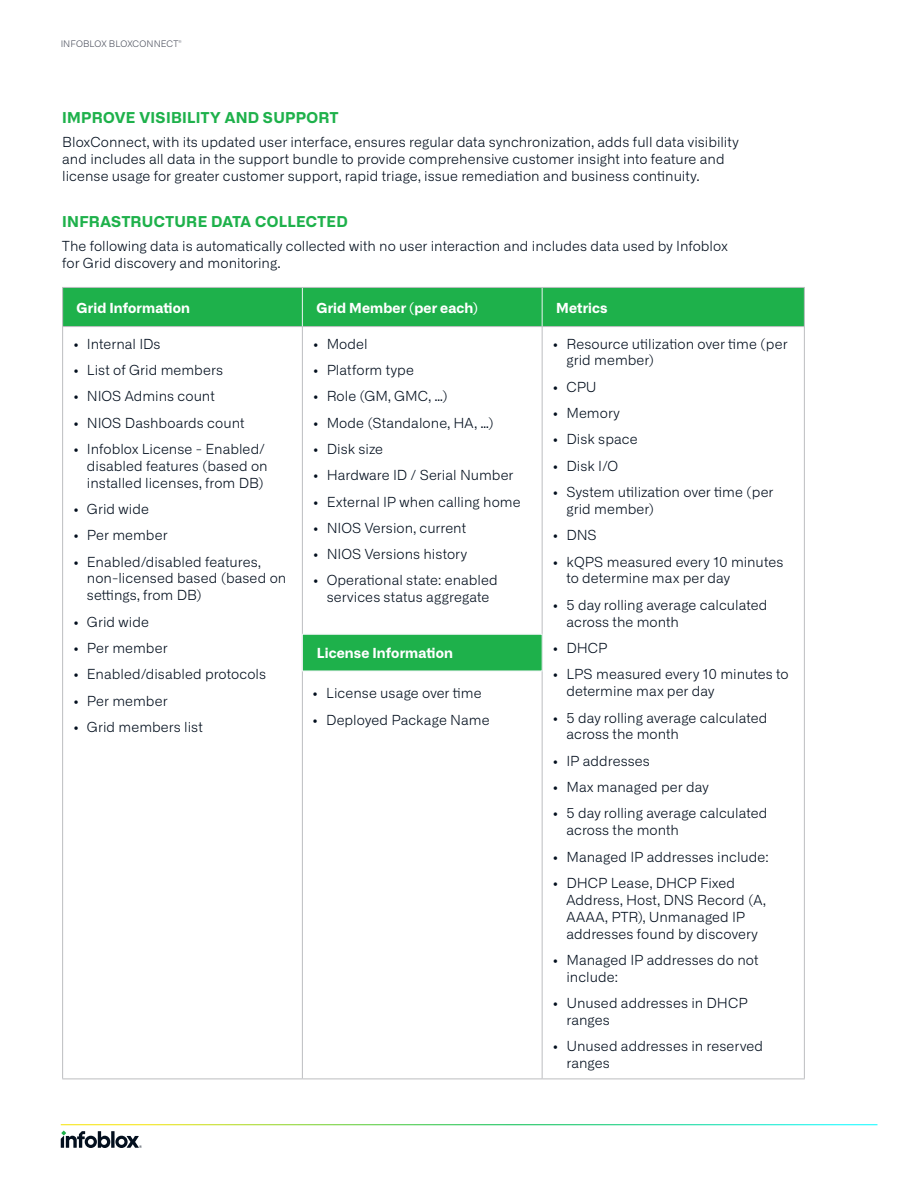
<style>
.page{position:relative;width:918px;height:1188px;background:#fff}
.page>*{position:absolute;margin:0;border:0;box-sizing:border-box;transform-origin:0 0}
.Heading_Level_1{font:700 15px "Alliance No.2";letter-spacing:.02em;color:#1eb14b}
.body_text{font:300 13.8px/16.8px "Alliance No.1";letter-spacing:.005em;color:#030f1e}
.Table_Header{font:700 13.8px "Alliance No.1";letter-spacing:.01em;color:#fff}
.t1{font:300 9px "Alliance No.1";letter-spacing:.005em;color:#4d515e}
</style>
<div class="page">
<svg style="left:61px;top:1131px;width:81px;height:17px"></svg>
<div style="left:63px;top:288px;width:741px;height:38px;background:#1eb14b"></div>
<hr style="left:62px;top:287px;width:240px;height:1px;background:#bcbdc0">
<hr style="left:62px;top:288px;width:1px;height:38px;background:#bcbdc0">
<hr style="left:302px;top:287px;width:240px;height:1px;background:#bcbdc0">
<hr style="left:542px;top:287px;width:263px;height:1px;background:#bcbdc0">
<hr style="left:804px;top:288px;width:1px;height:38px;background:#bcbdc0">
<hr style="left:62px;top:326px;width:240px;height:1px;background:#bcbdc0">
<hr style="left:62px;top:327px;width:1px;height:752px;background:#bcbdc0">
<hr style="left:302px;top:326px;width:240px;height:1px;background:#bcbdc0">
<hr style="left:302px;top:327px;width:1px;height:752px;background:#bcbdc0">
<hr style="left:542px;top:326px;width:263px;height:1px;background:#bcbdc0">
<hr style="left:542px;top:327px;width:1px;height:752px;background:#bcbdc0">
<hr style="left:804px;top:327px;width:1px;height:752px;background:#bcbdc0">
<hr style="left:62px;top:1079px;width:240px;height:1px;background:#bcbdc0">
<hr style="left:302px;top:1079px;width:240px;height:1px;background:#bcbdc0">
<hr style="left:542px;top:1079px;width:263px;height:1px;background:#bcbdc0">
<hr style="left:302px;top:288px;width:1px;height:38px;background:#edf3f3">
<hr style="left:542px;top:288px;width:1px;height:38px;background:#edf3f3">
<div style="left:302px;top:634px;width:241px;height:37px;background:#1eb14b;border:1px solid #edf3f3"></div>
<p class="t1" style="left:61px;top:39px;width:123px">INFOBLOX BLOXCONNECT<sup>®</sup></p>
<p class="Heading_Level_1" style="left:62px;top:108px;width:278px">IMPROVE VISIBILITY AND SUPPORT</p>
<p class="body_text" style="left:62px;top:133px;width:678px">BloxConnect, with its updated user interface, ensures regular data synchronization, adds full data visibility and includes all data in the support bundle to provide comprehensive customer insight into feature and license usage for greater customer support, rapid triage, issue remediation and business continuity.</p>
<p class="Heading_Level_1" style="left:62px;top:212px;width:287px">INFRASTRUCTURE DATA COLLECTED</p>
<p class="body_text" style="left:62px;top:237px;width:667px">The following data is automatically collected with no user interaction and includes data used by Infoblox for Grid discovery and monitoring.</p>
<p class="Table_Header" style="left:77px;top:299px;width:115px">Grid Information</p>
<p class="Table_Header" style="left:316px;top:299px;width:163px">Grid Member (per each)</p>
<p class="Table_Header" style="left:556px;top:299px;width:53px">Metrics</p>
<p class="body_text" style="left:73px;top:335px;width:89px">• Internal IDs</p>
<p class="body_text" style="left:73px;top:362px;width:151px">• List of Grid members</p>
<p class="body_text" style="left:73px;top:388px;width:143px">• NIOS Admins count</p>
<p class="body_text" style="left:73px;top:414px;width:173px">• NIOS Dashboards count</p>
<p class="body_text" style="left:87px;top:440px;width:182px;text-indent:-14px">• Infoblox License - Enabled/ disabled features (based on installed licenses, from DB)</p>
<p class="body_text" style="left:73px;top:501px;width:77px">• Grid wide</p>
<p class="body_text" style="left:73px;top:527px;width:96px">• Per member</p>
<p class="body_text" style="left:87px;top:553px;width:201px;text-indent:-14px">• Enabled/disabled features, non-licensed based (based on settings, from DB)</p>
<p class="body_text" style="left:73px;top:613px;width:77px">• Grid wide</p>
<p class="body_text" style="left:73px;top:640px;width:96px">• Per member</p>
<p class="body_text" style="left:73px;top:666px;width:194px">• Enabled/disabled protocols</p>
<p class="body_text" style="left:73px;top:692px;width:96px">• Per member</p>
<p class="body_text" style="left:73px;top:719px;width:131px">• Grid members list</p>
<p class="body_text" style="left:566px;top:335px;width:223px;text-indent:-14px">• Resource utilization over time (per grid member)</p>
<p class="body_text" style="left:553px;top:378px;width:45px">• CPU</p>
<p class="body_text" style="left:553px;top:405px;width:68px">• Memory</p>
<p class="body_text" style="left:553px;top:431px;width:86px">• Disk space</p>
<p class="body_text" style="left:553px;top:457px;width:67px">• Disk I/O</p>
<p class="body_text" style="left:566px;top:484px;width:209px;text-indent:-14px">• System utilization over time (per grid member)</p>
<p class="body_text" style="left:553px;top:527px;width:46px">• DNS</p>
<p class="body_text" style="left:566px;top:553px;width:218px;text-indent:-14px">• kQPS measured every 10 minutes to determine max per day</p>
<p class="body_text" style="left:566px;top:596px;width:202px;text-indent:-14px">• 5 day rolling average calculated across the month</p>
<p class="body_text" style="left:553px;top:640px;width:56px">• DHCP</p>
<p class="body_text" style="left:566px;top:666px;width:224px;text-indent:-14px">• LPS measured every 10 minutes to determine max per day</p>
<p class="body_text" style="left:566px;top:709px;width:202px;text-indent:-14px">• 5 day rolling average calculated across the month</p>
<p class="body_text" style="left:553px;top:752px;width:99px">• IP addresses</p>
<p class="body_text" style="left:553px;top:779px;width:157px">• Max managed per day</p>
<p class="body_text" style="left:566px;top:805px;width:202px;text-indent:-14px">• 5 day rolling average calculated across the month</p>
<p class="body_text" style="left:553px;top:848px;width:218px">• Managed IP addresses include:</p>
<p class="body_text" style="left:566px;top:875px;width:201px;text-indent:-14px">• DHCP Lease, DHCP Fixed<br>Address, Host, DNS Record (A,<br>AAAA, PTR), Unmanaged IP addresses found by discovery</p>
<p class="body_text" style="left:566px;top:951px;width:194px;text-indent:-14px">• Managed IP addresses do not include:</p>
<p class="body_text" style="left:566px;top:995px;width:183px;text-indent:-14px">• Unused addresses in DHCP ranges</p>
<p class="body_text" style="left:566px;top:1038px;width:198px;text-indent:-14px">• Unused addresses in reserved ranges</p>
<p class="body_text" style="left:313px;top:335px;width:56px">• Model</p>
<p class="body_text" style="left:313px;top:362px;width:102px">• Platform type</p>
<p class="body_text" style="left:313px;top:388px;width:136px">• Role (GM, GMC, …)</p>
<p class="body_text" style="left:313px;top:414px;width:182px">• Mode (Standalone, HA, …)</p>
<p class="body_text" style="left:313px;top:440px;width:71px">• Disk size</p>
<p class="body_text" style="left:313px;top:467px;width:202px">• Hardware ID / Serial Number</p>
<p class="body_text" style="left:313px;top:493px;width:209px">• External IP when calling home</p>
<p class="body_text" style="left:313px;top:519px;width:154px">• NIOS Version, current</p>
<p class="body_text" style="left:313px;top:546px;width:155px">• NIOS Versions history</p>
<p class="body_text" style="left:313px;top:572px;width:186px;text-align:center">• Operational state: enabled services status aggregate</p>
<p class="Table_Header" style="left:317px;top:644px;width:138px">License Information</p>
<p class="body_text" style="left:313px;top:685px;width:170px">• License usage over time</p>
<p class="body_text" style="left:313px;top:711px;width:178px">• Deployed Package Name</p>
</div>
